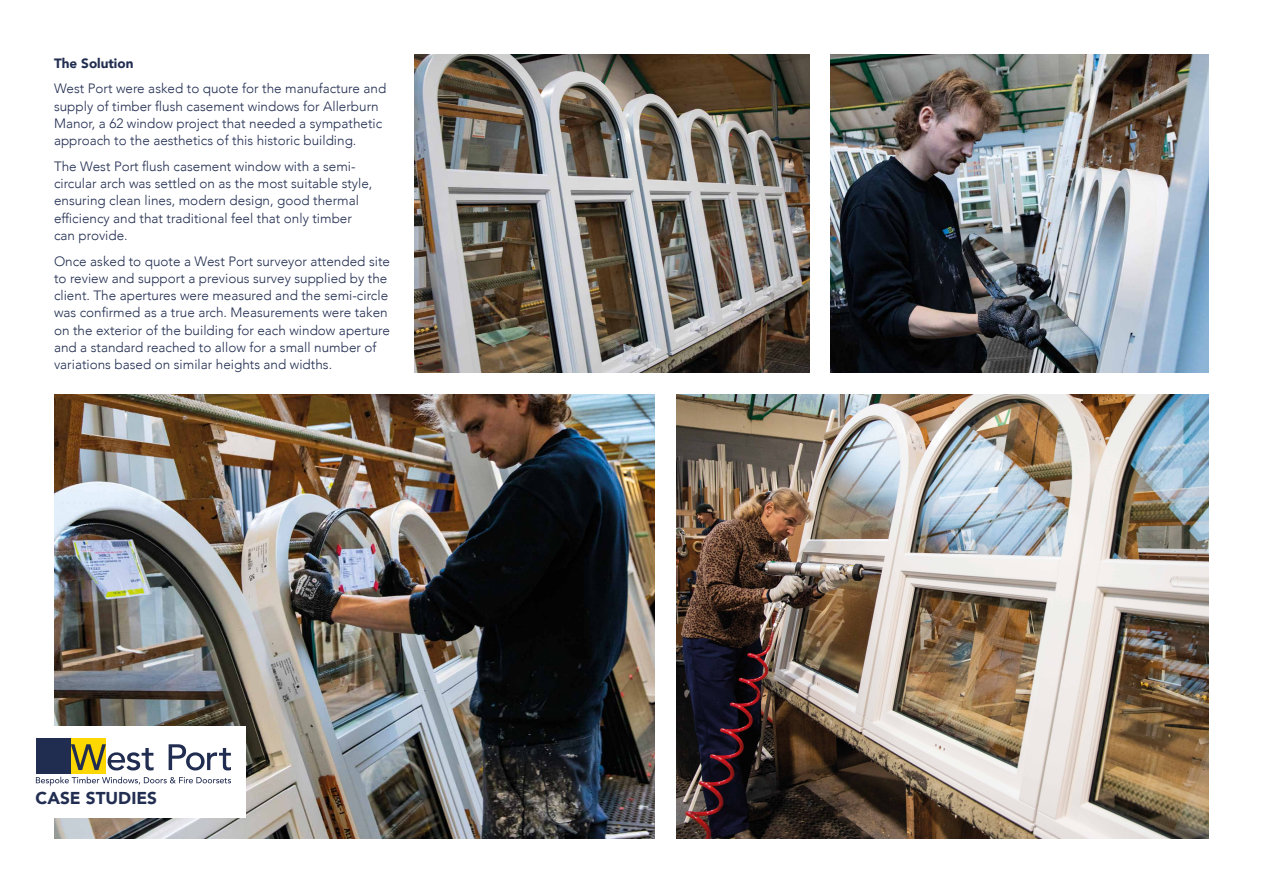
<style>
.page{position:relative;width:1263px;height:893px;background:#fff}
.page>*{position:absolute;margin:0;border:0;box-sizing:border-box;transform-origin:0 0}
.t1{font:900 17.1px "Avenir";color:#222e51}
.t2{font:300 13.5px/17.2px "Avenir";color:#222e51}
.t3{font:900 13.5px "Avenir";color:#222e51}
</style>
<div class="page">
<img style="left:831px;top:54px;width:378px;height:319px">
<img style="left:54px;top:394px;width:601px;height:445px">
<img style="left:676px;top:394px;width:533px;height:445px">
<img style="left:415px;top:54px;width:395px;height:319px">
<div style="left:0;top:726px;width:246px;height:92px;background:#fff"></div>
<svg style="left:36px;top:777px;width:195px;height:9px"></svg>
<div style="left:36px;top:739px;width:35px;height:35px;background:#212c51"></div>
<div style="left:71px;top:739px;width:35px;height:35px;background:#fdd700"></div>
<svg style="left:71px;top:744px;width:160px;height:26px"></svg>
<p class="t3" style="left:54px;top:51px;width:81px">The Solution</p>
<p class="t2" style="left:54px;top:80px;width:334px">West Port were asked to quote for the manufacture and supply of timber flush casement windows for Allerburn Manor, a 62 window project that needed a sympathetic approach to the aesthetics of this historic building.</p>
<p class="t2" style="left:54px;top:158px;width:320px">The West Port flush casement window with a semi&shy;circular arch was settled on as the most suitable style, ensuring clean lines, modern design, good thermal efficiency and that traditional feel that only timber can provide.</p>
<p class="t2" style="left:54px;top:252px;width:337px">Once asked to quote a West Port surveyor attended site to review and support a previous survey supplied by the client. The apertures were measured and the semi-circle was confirmed as a true arch. Measurements were taken on the exterior of the building for each window aperture and a standard reached to allow for a small number of variations based on similar heights and widths.</p>
<p class="t1" style="left:36px;top:783px;width:123px">CASE STUDIES</p>
</div>
